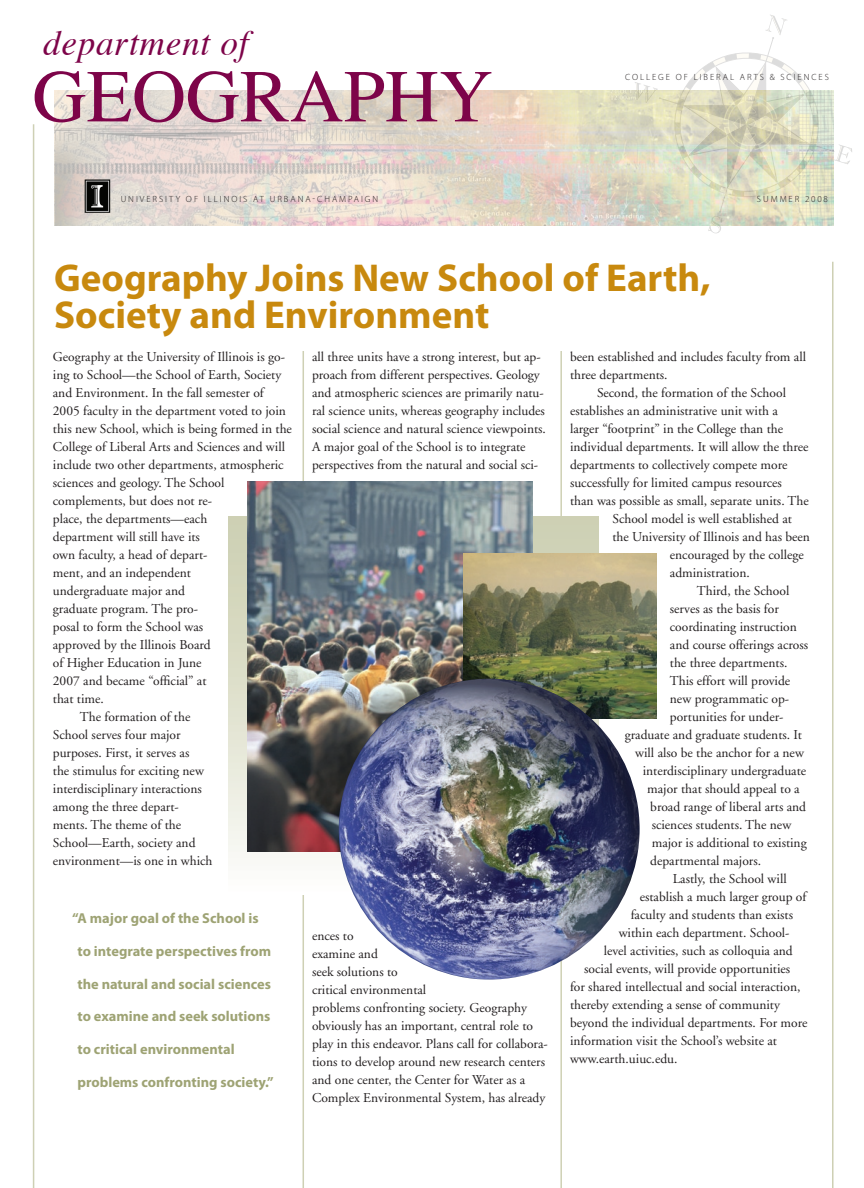
<style>
.page{position:relative;width:864px;height:1188px;background:#fff}
.page>*{position:absolute;margin:0;border:0;box-sizing:border-box;transform-origin:0 0}
.t1{font:74.55px "Times";color:#7d0449}
.t2{font:700 39px/37.5px "Myriad Pro";color:#c8890e}
.t3{font:italic 35.25px "Times";letter-spacing:.02em;color:#7d0449}
.t4{font:700 14.4px "Myriad Pro";color:#9ea374}
.t5{font:13.5px/18px "Adobe Garamond";color:#231f20}
.t6{font:300 9px "Myriad Pro";letter-spacing:.22em;color:#231f20}
</style>
<div class="page">
<hr style="left:560px;top:351px;width:2px;height:837px;background:#ced0b4">
<hr style="left:303px;top:351px;width:1px;height:837px;background:#ced0b4">
<hr style="left:33px;top:124px;width:1px;height:1064px;background:#ced0b4">
<hr style="left:832px;top:262px;width:2px;height:926px;background:#ced0b4">
<img style="left:54px;top:90px;width:581px;height:136px">
<svg style="left:85px;top:180px;width:25px;height:33px"></svg>
<svg style="left:635px;top:14px;width:217px;height:220px"></svg>
<svg style="left:228px;top:517px;width:371px;height:378px"></svg>
<img style="left:248px;top:481px;width:284px;height:370px">
<img style="left:464px;top:554px;width:192px;height:165px">
<img style="left:339px;top:679px;width:301px;height:301px;border-radius:50%">
<h3 class="t3" style="left:43px;top:12px;width:207px">department of</h3>
<h1 class="t1" style="left:33px;top:27px;width:462px">GEOGRAPHY</h1>
<p class="t6" style="left:121px;top:194px;width:259px">UNIVERSITY OF I LLINOIS AT URBANA-CHAMPAIGN</p>
<p class="t6" style="left:625px;top:72px;width:205px">COLLEGE OF LIBERAL ARTS &amp; SC IENC ES</p>
<p class="t6" style="left:757px;top:194px;width:73px">SU MMER 2008</p>
<h2 class="t2" style="left:54px;top:258px;width:658px">Geography Joins New School of Earth,<br>Society and Environment</h2>
<p class="t5" style="left:53px;top:348px;width:234px">Geography at the University of Illinois is go-</p>
<p class="t5" style="left:53px;top:366px;width:230px">ing to School—the School of Earth, Society</p>
<p class="t5" style="left:53px;top:384px;width:212px">and Environment. In the fall semester of</p>
<p class="t5" style="left:53px;top:402px;width:235px">2005 faculty in the department voted to join</p>
<p class="t5" style="left:53px;top:420px;width:241px">this new School, which is being formed in the</p>
<p class="t5" style="left:53px;top:438px;width:234px">College of Liberal Arts and Sciences and will</p>
<p class="t5" style="left:53px;top:456px;width:232px">include two other departments, atmospheric</p>
<p class="t5" style="left:53px;top:474px;width:173px">sciences and geology. The School</p>
<p class="t5" style="left:53px;top:492px;width:161px">complements, but does not re-</p>
<p class="t5" style="left:53px;top:510px;width:156px">place, the departments—each</p>
<p class="t5" style="left:53px;top:528px;width:149px">department will still have its</p>
<p class="t5" style="left:53px;top:546px;width:156px">own faculty, a head of depart-</p>
<p class="t5" style="left:53px;top:564px;width:140px">ment, and an independent</p>
<p class="t5" style="left:53px;top:582px;width:134px">undergraduate major and</p>
<p class="t5" style="left:53px;top:600px;width:147px">graduate program. The pro-</p>
<p class="t5" style="left:53px;top:618px;width:152px">posal to form the School was</p>
<p class="t5" style="left:53px;top:636px;width:159px">approved by the Illinois Board</p>
<p class="t5" style="left:53px;top:654px;width:150px">of Higher Education in June</p>
<p class="t5" style="left:53px;top:672px;width:155px">2007 and became “official” at</p>
<p class="t5" style="left:53px;top:690px;width:53px">that time.</p>
<p class="t5" style="left:80px;top:708px;width:112px">The formation of the</p>
<p class="t5" style="left:53px;top:726px;width:129px">School serves four major</p>
<p class="t5" style="left:53px;top:744px;width:138px">purposes. First, it serves as</p>
<p class="t5" style="left:53px;top:762px;width:153px">the stimulus for exciting new</p>
<p class="t5" style="left:53px;top:780px;width:151px">interdisciplinary interactions</p>
<p class="t5" style="left:53px;top:798px;width:128px">among the three depart-</p>
<p class="t5" style="left:53px;top:816px;width:130px">ments. The theme of the</p>
<p class="t5" style="left:53px;top:834px;width:144px">School—Earth, society and</p>
<p class="t5" style="left:53px;top:852px;width:161px">environment—is one in which</p>
<p class="t4" style="left:72px;top:909px;width:188px">“A major goal of the School is</p>
<p class="t4" style="left:78px;top:942px;width:195px">to integrate perspectives from</p>
<p class="t4" style="left:78px;top:974px;width:195px">the natural and social sciences</p>
<p class="t4" style="left:78px;top:1007px;width:194px">to examine and seek solutions</p>
<p class="t4" style="left:78px;top:1040px;width:159px">to critical environmental</p>
<p class="t4" style="left:78px;top:1073px;width:198px">problems confronting society.”</p>
<p class="t5" style="left:312px;top:348px;width:236px">all three units have a strong interest, but ap&shy;proach from different perspectives. Geology and atmospheric sciences are primarily natu&shy;ral science units, whereas geography includes social science and natural science viewpoints.<br>A major goal of the School is to integrate perspectives from the natural and social sci-</p>
<p class="t5" style="left:312px;top:927px;width:237px">ences to<br>examine and<br>seek solutions to<br>critical environmental<br>problems confronting society. Geography obviously has an important, central role to play in this endeavor. Plans call for collabora&shy;tions to develop around new research centers and one center, the Center for Water as a<br>Complex Environmental System, has already</p>
<p class="t5" style="left:570px;top:348px;width:238px">been established and includes faculty from all three departments.</p>
<p class="t5" style="left:597px;top:384px;width:191px">Second, the formation of the School</p>
<p class="t5" style="left:570px;top:402px;width:209px">establishes an administrative unit with a</p>
<p class="t5" style="left:570px;top:420px;width:215px">larger “footprint” in the College than the</p>
<p class="t5" style="left:570px;top:438px;width:240px">individual departments. It will allow the three</p>
<p class="t5" style="left:570px;top:456px;width:219px">departments to collectively compete more</p>
<p class="t5" style="left:570px;top:474px;width:213px">successfully for limited campus resources</p>
<p class="t5" style="left:570px;top:492px;width:240px">than was possible as small, separate units. The</p>
<p class="t5" style="left:612px;top:510px;width:181px">School model is well established at</p>
<p class="t5" style="left:612px;top:528px;width:199px">the University of Illinois and has been</p>
<p class="t5" style="left:670px;top:546px;width:135px">encouraged by the college</p>
<p class="t5" style="left:670px;top:564px;width:82px">administration.</p>
<p class="t5" style="left:697px;top:582px;width:94px">Third, the School</p>
<p class="t5" style="left:670px;top:600px;width:110px">serves as the basis for</p>
<p class="t5" style="left:670px;top:618px;width:129px">coordinating instruction</p>
<p class="t5" style="left:670px;top:636px;width:140px">and course offerings across</p>
<p class="t5" style="left:670px;top:654px;width:119px">the three departments.</p>
<p class="t5" style="left:670px;top:672px;width:122px">This effort will provide</p>
<p class="t5" style="left:670px;top:690px;width:121px">new programmatic op-</p>
<p class="t5" style="left:670px;top:708px;width:115px">portunities for under-</p>
<p class="t5" style="left:625px;top:726px;width:179px">graduate and graduate students. It</p>
<p class="t5" style="left:635px;top:744px;width:170px">will also be the anchor for a new</p>
<p class="t5" style="left:643px;top:762px;width:165px">interdisciplinary undergraduate</p>
<p class="t5" style="left:647px;top:780px;width:154px">major that should appeal to a</p>
<p class="t5" style="left:650px;top:798px;width:157px">broad range of liberal arts and</p>
<p class="t5" style="left:652px;top:816px;width:141px">sciences students. The new</p>
<p class="t5" style="left:652px;top:834px;width:157px">major is additional to existing</p>
<p class="t5" style="left:650px;top:852px;width:112px">departmental majors.</p>
<p class="t5" style="left:673px;top:870px;width:115px">Lastly, the School will</p>
<p class="t5" style="left:640px;top:888px;width:168px">establish a much larger group of</p>
<p class="t5" style="left:631px;top:906px;width:164px">faculty and students than exists</p>
<p class="t5" style="left:619px;top:924px;width:172px">within each department. School-</p>
<p class="t5" style="left:604px;top:942px;width:191px">level activities, such as colloquia and</p>
<p class="t5" style="left:584px;top:960px;width:207px">social events, will provide opportunities</p>
<p class="t5" style="left:570px;top:978px;width:232px">for shared intellectual and social interaction,</p>
<p class="t5" style="left:570px;top:996px;width:211px">thereby extending a sense of community</p>
<p class="t5" style="left:570px;top:1014px;width:239px">beyond the individual departments. For more</p>
<p class="t5" style="left:570px;top:1032px;width:208px">information visit the School’s website at</p>
<p class="t5" style="left:570px;top:1050px;width:109px">www.earth.uiuc.edu.</p>
</div>
